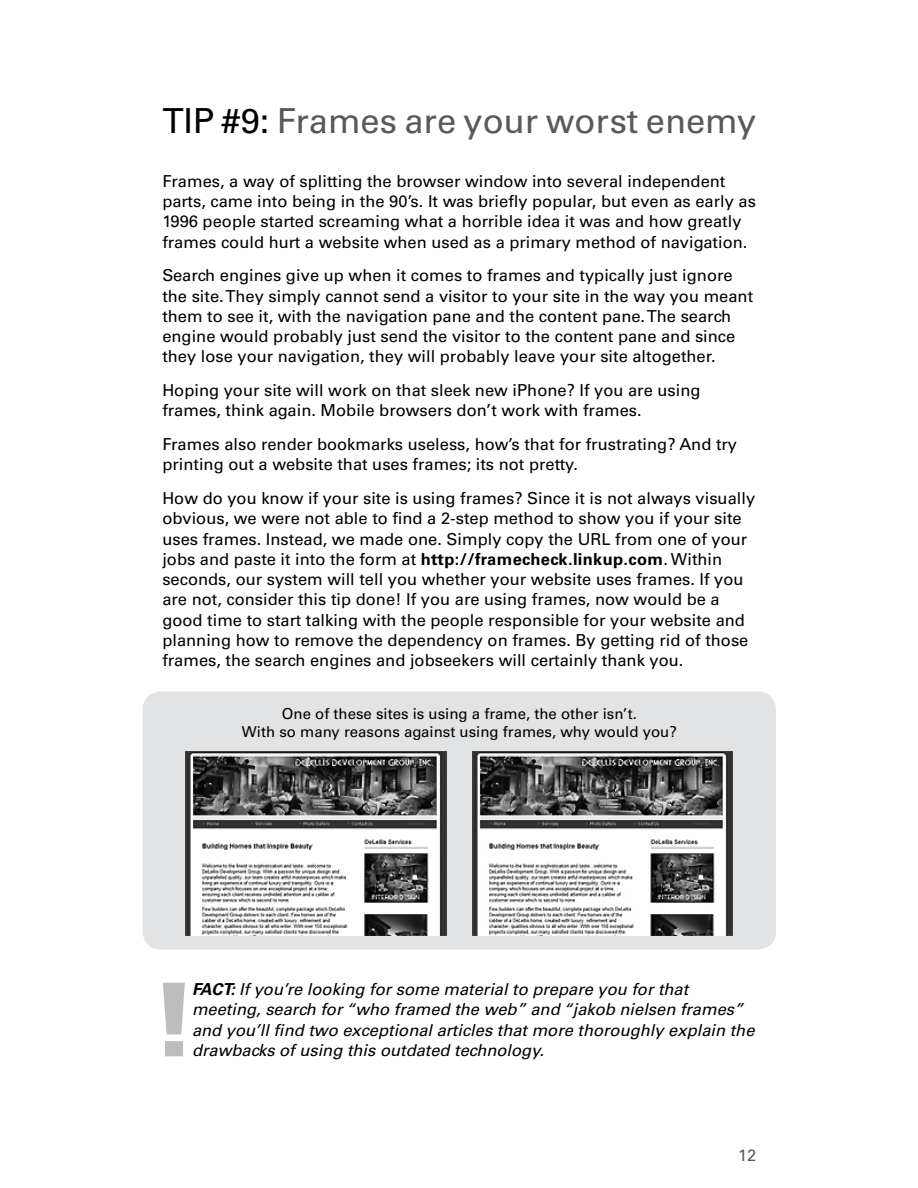
<style>
.page{position:relative;width:918px;height:1188px;background:#fff}
.page>*{position:absolute;margin:0;border:0;box-sizing:border-box;transform-origin:0 0}
.t1{font:900 102px "Univers LT Std";color:#bcbdbf}
.t2{font:34.5px "Univers LT Std";color:#58595b}
.t3{font:16.5px/20.2px "Univers LT Std";color:#000}
.t4{font:italic 16.5px/20.2px "Univers LT Std";color:#000}
.t5{font:16.5px "Univers LT Std";color:#58595b}
.t6{font:15px/18px "Univers LT Std";color:#000;text-align:center}
.s1{color:#000}
.s2{font-weight:700}
</style>
<div class="page">
<div style="left:143px;top:692px;width:633px;height:258px;background:#e2e3e4;border-radius:18px"></div>
<img style="left:472px;top:751px;width:261px;height:184px">
<img style="left:186px;top:751px;width:261px;height:184px">
<h2 class="t2" style="left:162px;top:100px;width:596px"><span class="s1">Tip #9:</span> Frames are your worst enemy</h2>
<p class="t3" style="left:162px;top:171px;width:595px">Frames, a way of splitting the browser window into several independent parts, came into being in the 90’s. It was briefly popular, but even as early as 1996 people started screaming what a horrible idea it was and how greatly frames could hurt a website when used as a primary method of navigation.</p>
<p class="t3" style="left:162px;top:266px;width:592px">Search engines give up when it comes to frames and typically just ignore the site. They simply cannot send a visitor to your site in the way you meant them to see it, with the navigation pane and the content pane. The search engine would probably just send the visitor to the content pane and since they lose your navigation, they will probably leave your site altogether.</p>
<p class="t3" style="left:162px;top:380px;width:540px">Hoping your site will work on that sleek new iPhone? If you are using frames, think again. Mobile browsers don’t work with frames.</p>
<p class="t3" style="left:162px;top:434px;width:576px">Frames also render bookmarks useless, how’s that for frustrating? And try printing out a website that uses frames; its not pretty.</p>
<p class="t3" style="left:162px;top:488px;width:594px">How do you know if your site is using frames? Since it is not always visually obvious, we were not able to find a 2-step method to show you if your site uses frames. Instead, we made one. Simply copy the URL from one of your jobs and paste it into the form at <span class="s2">http://framecheck.linkup.com</span>. Within seconds, our system will tell you whether your website uses frames. If you are not, consider this tip done! If you are using frames, now would be a good time to start talking with the people responsible for your website and planning how to remove the dependency on frames. By getting rid of those frames, the search engines and jobseekers will certainly thank you.</p>
<p class="t6" style="left:242px;top:705px;width:436px">One of these sites is using a frame, the other isn’t.<br>With so many reasons against using frames, why would you?</p>
<h1 class="t1" style="left:152px;top:956px;width:47px">!</h1>
<p class="t4" style="left:192px;top:979px;width:564px"><span class="s2">FACT:</span> If you’re looking for some material to prepare you for that meeting, search for “who framed the web” and “jakob nielsen frames” and you’ll find two exceptional articles that more thoroughly explain the</p>
<p class="t4" style="left:192px;top:1040px;width:354px">drawbacks of using this outdated technology.</p>
<p class="t5" style="left:738px;top:1145px;width:20px">12</p>
</div>
